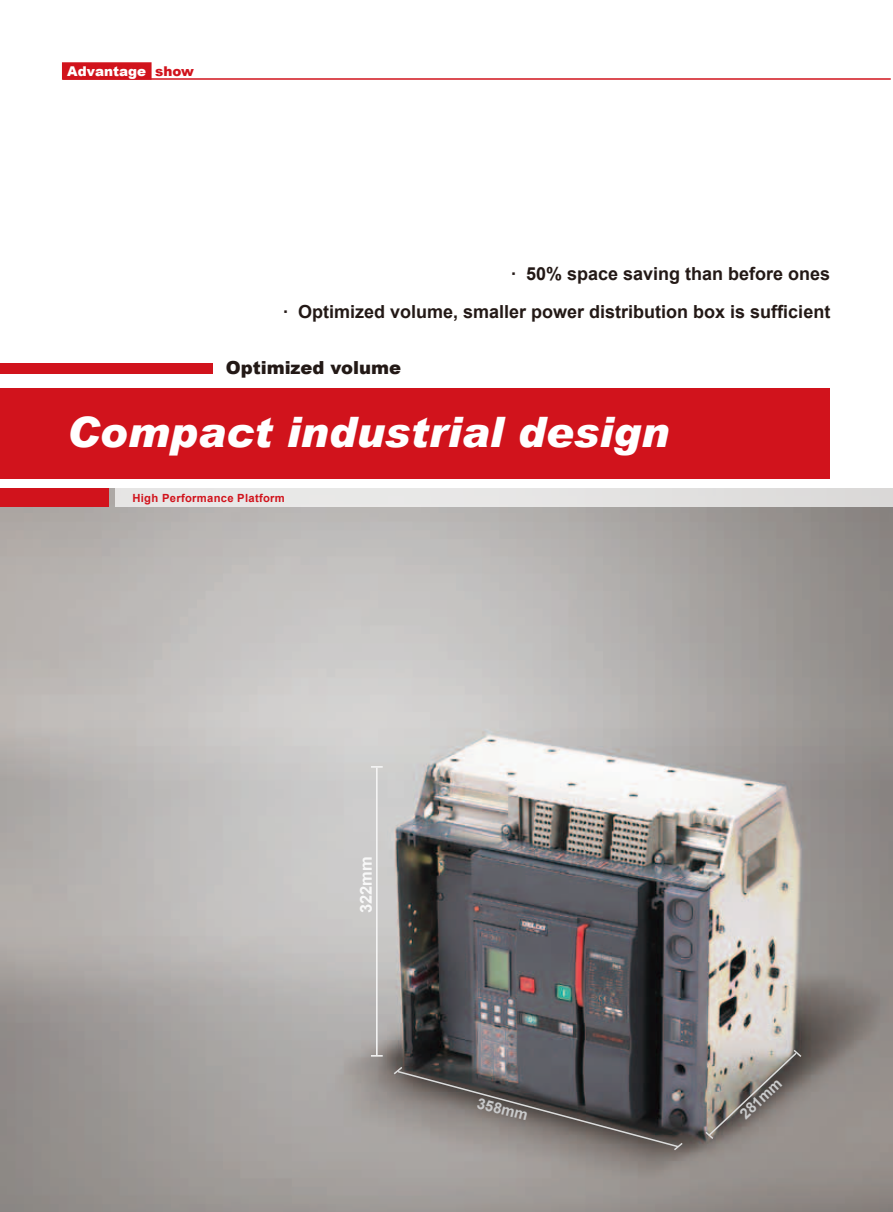
<style>
.page{position:relative;width:893px;height:1212px;background:#fff}
.page>*{position:absolute;margin:0;border:0;box-sizing:border-box;transform-origin:0 0}
.t1{font:italic 900 42px "Arial";color:#fff}
.t2{font:700 18px/37.5px "Arial";color:#231916;text-align:right}
.t3{font:900 18px "Arial";color:#231916}
.t4{font:700 16.5px "Arial";color:#f8f8f8}
.t5{font:700 15px "Arial";color:#c9cacb}
.t6{font:900 13.5px "Arial";color:#fff}
.t7{font:700 11.25px "Arial";letter-spacing:.025em;color:#d1131c}
.s1{color:#d1131c}
</style>
<div class="page">
<img style="left:0;top:489px;width:893px;height:723px">
<hr style="left:63px;top:78px;width:828px;height:2px;background:#d1131c">
<div style="left:62px;top:62px;width:90px;height:18px;background:#d1131c;border:2px solid #d1131c"></div>
<div style="left:0;top:363px;width:213px;height:11px;background:#d1131c"></div>
<div style="left:0;top:388px;width:829px;height:90px;background:#d1131c"></div>
<div style="left:116px;top:489px;width:777px;height:18px;background:#e6e5e5"></div>
<div style="left:0;top:489px;width:108px;height:18px;background:#d1131c"></div>
<svg style="left:392px;top:1065px;width:292px;height:87px"></svg>
<svg style="left:371px;top:766px;width:12px;height:2px"></svg>
<svg style="left:371px;top:1055px;width:12px;height:1px"></svg>
<hr style="left:376px;top:768px;width:2px;height:287px;background:#f8f8f8">
<svg style="left:704px;top:1048px;width:99px;height:92px"></svg>
<p class="t6" style="left:67px;top:61px;width:128px">Advantage <span class="s1">show</span></p>
<p class="t2" style="left:283px;top:256px;width:549px">· 50% space saving than before ones<br>· Optimized volume, smaller power distribution box is sufficient</p>
<p class="t3" style="left:226px;top:354px;width:177px">Optimized volume</p>
<h1 class="t1" style="left:67px;top:406px;width:604px">Compact industrial design</h1>
<p class="t7" style="left:132px;top:490px;width:154px">High Performance Platform</p>
<p class="t4" style="left:355px;top:913px;width:58px;rotate:-90deg">322mm</p>
<p class="t5" style="left:480px;top:1093px;width:53px;rotate:14deg">358mm</p>
<p class="t5" style="left:735px;top:1109px;width:53px;rotate:-43deg">281mm</p>
</div>
